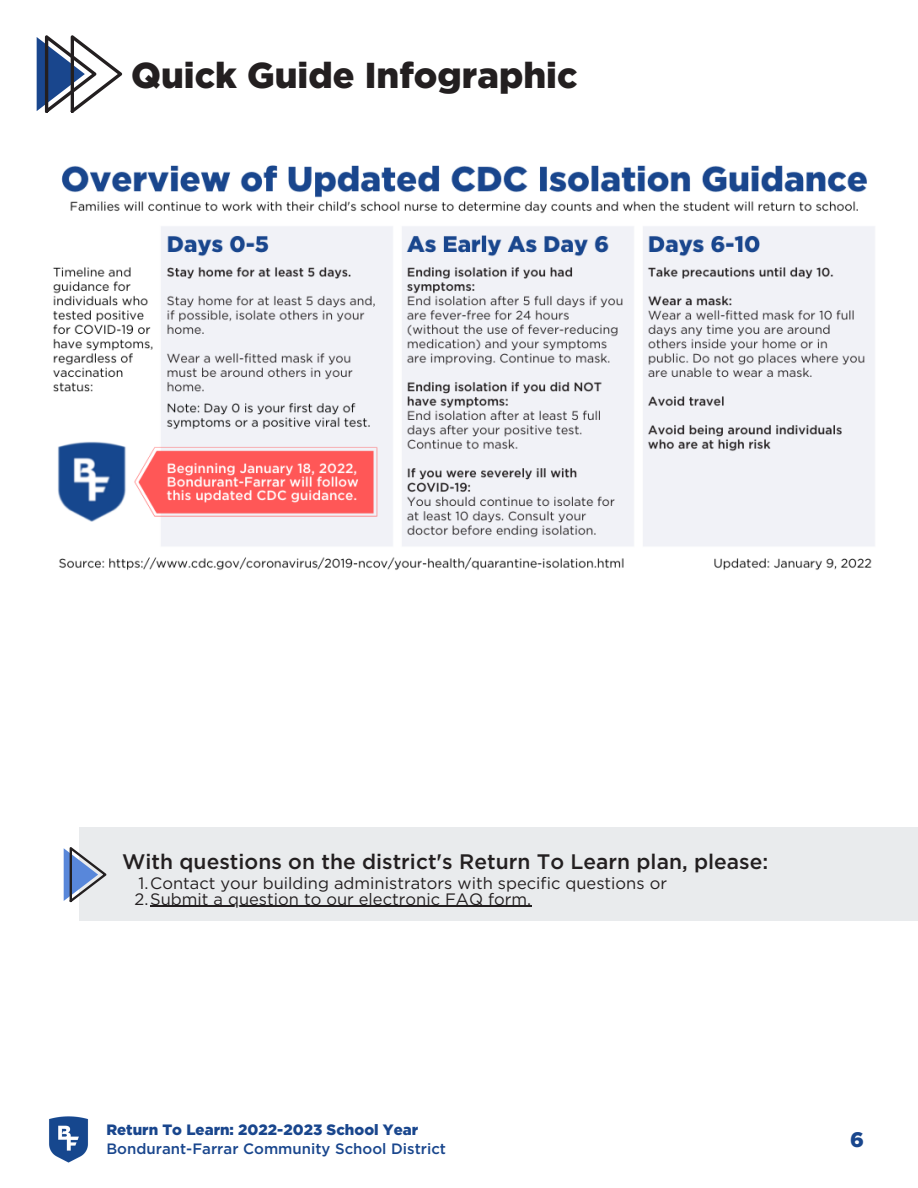
<style>
.page{position:relative;width:918px;height:1188px;background:#fff}
.page>*{position:absolute;margin:0;border:0;box-sizing:border-box;transform-origin:0 0}
.t1{font:900 36px "Gotham";color:#231f20}
.t2{font:500 21px "Gotham";color:#231f20}
.t3{font:900 21px "Gotham";color:#19468d}
.t4{font:16.5px/15.8px "Gotham";color:#231f20}
.t5{font:500 15px "Gotham";color:#19468d}
.t6{font:900 15px "Gotham";color:#19468d}
</style>
<div class="page">
<img style="left:53px;top:165px;width:822px;height:405px">
<svg style="left:37px;top:35px;width:85px;height:78px"></svg>
<img style="left:49px;top:1116px;width:39px;height:47px">
<div style="left:79px;top:827px;width:839px;height:94px;background:#e9ebed"></div>
<svg style="left:64px;top:847px;width:42px;height:55px"></svg>
<hr style="left:150px;top:906px;width:381px;height:1px;background:#231f20">
<h1 class="t1" style="left:131px;top:54px;width:448px">Quick Guide Infographic</h1>
<p class="t2" style="left:122px;top:850px;width:648px">With questions on the district's Return To Learn plan, please:</p>
<p class="t4" style="left:135px;top:875px;width:534px">1.Contact your building administrators with specific questions or<br>2.Submit a question to our electronic FAQ form.</p>
<p class="t6" style="left:106px;top:1121px;width:313px">Return To Learn: 2022-2023 School Year</p>
<p class="t5" style="left:106px;top:1140px;width:341px">Bondurant-Farrar Community School District</p>
<p class="t3" style="left:850px;top:1128px;width:15px">6</p>
</div>
